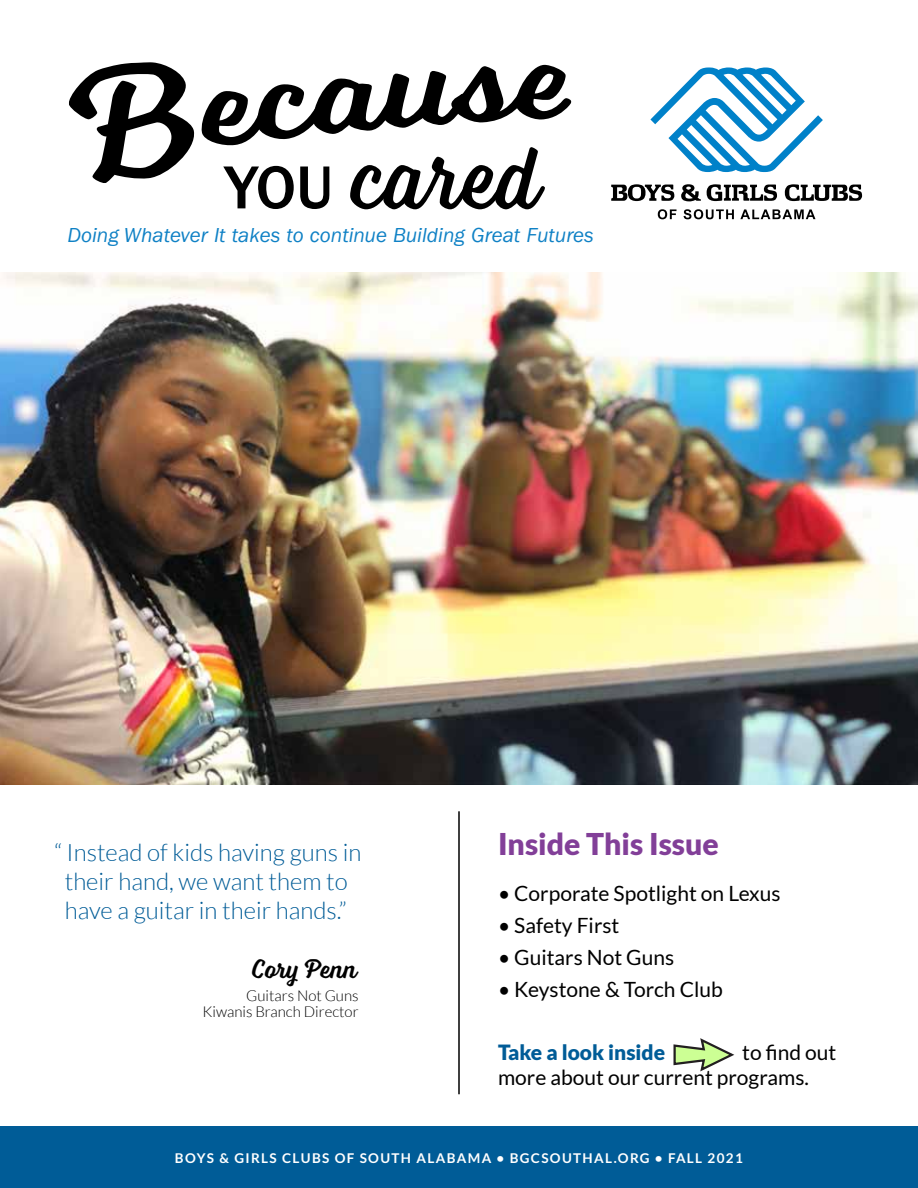
<style>
.page{position:relative;width:918px;height:1188px;background:#fff}
.page>*{position:absolute;margin:0;border:0;box-sizing:border-box;transform-origin:0 0}
.t1{font:300 94.2px "Voltage";color:#000}
.t2{font:900 30px "Lato";color:#823f98}
.t3{font:27px "Voltage";color:#000}
.t4{font:300 24px/28.8px "Lato";color:#005c97;text-align:center}
.t5{font:21px/25.2px "Lato";color:#000}
.t6{font:italic 21px "ITC Franklin Gothic Std";color:#0f81c5}
.t7{font:900 21px "Lato";color:#005c97}
.t8{font:300 15px/15.8px "Lato";color:#000;text-align:right}
.t9{font:700 13.5px "Lato";letter-spacing:.1em;color:#fff}
.s1{font-family:"ITC Franklin Gothic Std";font-weight:500;font-size:62.85px}
</style>
<div class="page">
<svg style="left:650px;top:68px;width:173px;height:104px"></svg>
<svg style="left:658px;top:209px;width:19px;height:10px"></svg>
<svg style="left:684px;top:209px;width:50px;height:10px"></svg>
<svg style="left:740px;top:209px;width:76px;height:10px"></svg>
<svg style="left:611px;top:184px;width:63px;height:17px"></svg>
<svg style="left:707px;top:184px;width:70px;height:17px"></svg>
<svg style="left:785px;top:184px;width:77px;height:17px"></svg>
<svg style="left:681px;top:184px;width:20px;height:17px"></svg>
<div style="left:0;top:1127px;width:918px;height:61px;background:#005c97"></div>
<hr style="left:458px;top:811px;width:2px;height:283px;background:#000">
<img style="left:0;top:272px;width:918px;height:512px">
<svg style="left:69px;top:62px;width:503px;height:121px"></svg>
<svg style="left:673px;top:1038px;width:62px;height:34px"></svg>
<h1 class="t1" style="left:224px;top:121px;width:318px"><span class="s1">YOU</span> cared</h1>
<p class="t6" style="left:67px;top:223px;width:528px">Doing Whatever It takes to continue Building Great Futures</p>
<p class="t4" style="left:54px;top:838px;width:309px">“ Instead of kids having guns in their hand, we want them to have a guitar in their hands.”</p>
<p class="t3" style="left:252px;top:953px;width:107px">Cory Penn</p>
<p class="t8" style="left:203px;top:988px;width:158px">Guitars Not Guns<br>Kiwanis Branch Director</p>
<h2 class="t2" style="left:498px;top:826px;width:222px">Inside This Issue</h2>
<p class="t5" style="left:498px;top:881px;width:284px">• Corporate Spotlight on Lexus</p>
<p class="t5" style="left:498px;top:913px;width:123px">• Safety First</p>
<p class="t5" style="left:498px;top:945px;width:178px">• Guitars Not Guns</p>
<p class="t5" style="left:498px;top:977px;width:226px">• Keystone &amp; Torch Club</p>
<p class="t7" style="left:498px;top:1040px;width:169px">Take a look inside</p>
<p class="t5" style="left:498px;top:1040px;width:340px;text-indent:244px">to find out more about our current programs.</p>
<p class="t9" style="left:175px;top:1151px;width:570px">BOYS &amp; GIRLS CLUBS OF SOUTH ALABAMA • BGCSOUTHAL.ORG • FALL 2021</p>
</div>
